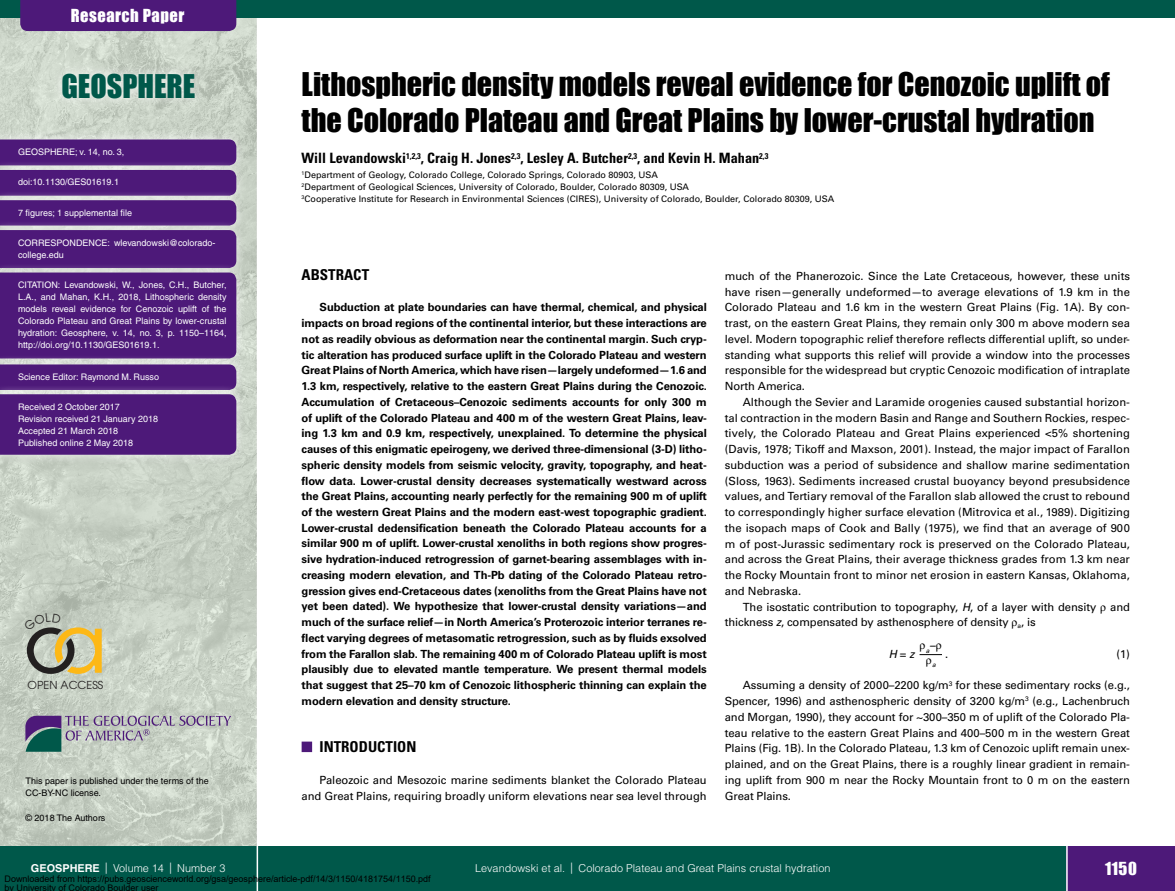
<style>
.page{position:relative;width:1175px;height:891px;background:#fff}
.page>*{position:absolute;margin:0;border:0;box-sizing:border-box;transform-origin:0 0}
.t1{font:30px/36px "Impact";color:#000}
.t2{font:30px "Impact";color:#00584a}
.t3{font:16.5px "Impact";letter-spacing:.03em;color:#fff}
.t4{font:700 condensed 15px "Univers";color:#000}
.t5{font:700 condensed 14.25px "Univers";color:#000}
.t6{font:11.25px/15.8px "Univers";letter-spacing:-.005em;color:#000;text-align:justify}
.t7{font:700 11.25px/15.8px "Univers";letter-spacing:-.01em;color:#000;text-align:justify}
.t8{font:italic 11.25px "Univers";color:#000}
.t9{font:10.95px "Avant Garde";color:#232020}
.t10{font:300 10.8px "Helvetica";color:#fff}
.t11{font:9px/12px "Helvetica";color:#fff}
.t12{font:9px/12px "Univers";color:#000}
.t13{font:9px/9px "Arial";color:#000}
.t14{font:9px/12px "Helvetica";color:#000}
.t15{font:italic 6.6px "Univers";color:#000}
.s1{color:#4d1979}
.s2{font-style:italic}
.s3{font-style:normal}
.s4{font-weight:700}
.s5{font-size:11.25px}
</style>
<div class="page">
<div style="left:0;top:846px;width:1174px;height:45px;background:#00584a"></div>
<hr style="left:256px;top:0;width:2px;height:891px;background:#fff">
<div style="left:0;top:0;width:1174px;height:18px;background:#00584a"></div>
<img style="left:0;top:18px;width:256px;height:828px">
<div style="left:20px;top:0;width:216px;height:31px;background:#4d1979"></div>
<div style="left:1066px;top:846px;width:108px;height:45px;background:#4d1979"></div>
<hr style="left:1066px;top:846px;width:1px;height:45px;background:#fff">
<div style="left:302px;top:742px;width:10px;height:10px;background:#4d1979"></div>
<div style="left:53px;top:64px;width:151px;height:43px;background:#fff;opacity:.75"></div>
<div style="left:0;top:130px;width:246px;height:45px;background:#fff;opacity:.75"></div>
<div style="left:0;top:160px;width:246px;height:45px;background:#fff;opacity:.75"></div>
<div style="left:0;top:190px;width:246px;height:45px;background:#fff;opacity:.75"></div>
<div style="left:0;top:220px;width:246px;height:58px;background:#fff;opacity:.75"></div>
<div style="left:0;top:263px;width:246px;height:105px;background:#fff;opacity:.75"></div>
<svg style="left:0;top:140px;width:236px;height:215px;background:#592a81"></svg>
<div style="left:0;top:355px;width:246px;height:45px;background:#fff;opacity:.75"></div>
<div style="left:0;top:384px;width:246px;height:80px;background:#fff;opacity:.75"></div>
<svg style="left:0;top:364px;width:236px;height:91px;background:#55257f"></svg>
<svg style="left:25px;top:716px;width:206px;height:36px;background:#a2a9ad"></svg>
<svg style="left:919px;top:654px;width:23px;height:2px"></svg>
<svg style="left:24px;top:613px;width:78px;height:61px;background:#b5ae88"></svg>
<h2 class="t3" style="left:71px;top:3px;width:115px">Research Paper</h2>
<h1 class="t2" style="left:61px;top:63px;width:135px">GEOSPHERE</h1>
<p class="t11" style="left:18px;top:146px;width:161px">GEOSPHERE; v. 14, no. 3, <span class="s1">p. XXX–XXX</span></p>
<p class="t11" style="left:18px;top:176px;width:103px">doi:10.1130/GES01619.1</p>
<p class="t11" style="left:18px;top:206px;width:116px">7 figures; 1 supplemental file</p>
<p class="t11" style="left:18px;top:236px;width:199px">CORRESPONDENCE: wlevandowski@colorado&shy;college.edu</p>
<p class="t11" style="left:18px;top:279px;width:210px;text-align:justify">CITATION: Levandowski, W., Jones, C.H., Butcher, L.A., and Mahan, K.H., 2018, Lithospheric density models reveal evidence for Cenozoic uplift of the Colorado Plateau and Great Plains by lower-crustal hydration: Geosphere, v. 14, no. 3, p. 1150–1164, http://doi.org/10.1130/GES01619.1.</p>
<p class="t11" style="left:18px;top:371px;width:143px">Science Editor: Raymond M. Russo</p>
<p class="t11" style="left:18px;top:401px;width:142px">Received 2 October 2017<br>Revision received 21 January 2018<br>Accepted 21 March 2018<br>Published online 2 May 2018</p>
<p class="t9" style="left:28px;top:679px;width:77px">OPEN ACCESS</p>
<p class="t14" style="left:26px;top:775px;width:185px">This paper is published under the terms of the<br>CC‑BY-NC license.</p>
<p class="t14" style="left:26px;top:812px;width:81px">© 2018 The Authors</p>
<h1 class="t1" style="left:302px;top:66px;width:809px">Lithospheric density models reveal evidence for Cenozoic uplift of the Colorado Plateau and Great Plains by lower-crustal hydration</h1>
<p class="t5" style="left:302px;top:149px;width:468px">Will Levandowski<sup>1,2,3</sup>, Craig H. Jones<sup>2,3</sup>, Lesley A. Butcher<sup>2,3</sup>, and Kevin H. Mahan<sup>2,3</sup></p>
<p class="t12" style="left:302px;top:169px;width:534px"><sup>1</sup>Department of Geology, Colorado College, Colorado Springs, Colorado 80903, USA<br><sup>2</sup>Department of Geological Sciences, University of Colorado, Boulder, Colorado 80309, USA<br><sup>3</sup>Cooperative Institute for Research in Environmental Sciences (CIRES), University of Colorado, Boulder, Colorado 80309, USA</p>
<h3 class="t4" style="left:302px;top:265px;width:69px">ABSTRACT</h3>
<p class="t7" style="left:302px;top:300px;width:407px;text-indent:18px">Subduction at plate boundaries can have thermal, chemical, and physical impacts on broad regions of the continental interior, but these interactions are not as readily obvious as deformation near the continental margin. Such cryp&shy;tic alteration has produced surface uplift in the Colorado Plateau and western Great Plains of North America, which have risen—largely undeformed—1.6 and 1.3 km, respectively, relative to the eastern Great Plains during the Cenozoic.<br>Accumulation of Cretaceous–Cenozoic sediments accounts for only 300 m of uplift of the Colorado Plateau and 400 m of the western Great Plains, leav&shy;ing 1.3 km and 0.9 km, respectively, unexplained. To determine the physical causes of this enigmatic epeirogeny, we derived three-dimensional (3-D) litho&shy;spheric density models from seismic velocity, gravity, topography, and heat&shy;flow data. Lower-crustal density decreases systematically westward across the Great Plains, accounting nearly perfectly for the remaining 900 m of uplift of the western Great Plains and the modern east-west topographic gradient.<br>Lower-crustal dedensification beneath the Colorado Plateau accounts for a similar 900 m of uplift. Lower-crustal xenoliths in both regions show progres&shy;sive hydration-induced retrogression of garnet-bearing assemblages with in&shy;creasing modern elevation, and Th-Pb dating of the Colorado Plateau retro&shy;gression gives end-Cretaceous dates (xenoliths from the Great Plains have not yet been dated). We hypothesize that lower-crustal density variations—and much of the surface relief—in North America’s Proterozoic interior terranes re&shy;flect varying degrees of metasomatic retrogression, such as by fluids exsolved from the Farallon slab. The remaining 400 m of Colorado Plateau uplift is most plausibly due to elevated mantle temperature. We present thermal models that suggest that 25–70 km of Cenozoic lithospheric thinning can explain the modern elevation and density structure.</p>
<h3 class="t4" style="left:320px;top:738px;width:98px">INTRODUCTION</h3>
<p class="t6" style="left:302px;top:772px;width:407px;text-align:right">Paleozoic and Mesozoic marine sediments blanket the Colorado Plateau and Great Plains, requiring broadly uniform elevations near sea level through</p>
<p class="t6" style="left:724px;top:268px;width:407px">much of the Phanerozoic. Since the Late Cretaceous, however, these units have risen—generally undeformed—to average elevations of 1.9 km in the Colorado Plateau and 1.6 km in the western Great Plains (Fig. 1A). By con&shy;trast, on the eastern Great Plains, they remain only 300 m above modern sea level. Modern topographic relief therefore reflects differential uplift, so under&shy;standing what supports this relief will provide a window into the processes responsible for the widespread but cryptic Cenozoic modification of intraplate North America.</p>
<p class="t6" style="left:724px;top:394px;width:407px;text-indent:18px">Although the Sevier and Laramide orogenies caused substantial horizon&shy;tal contraction in the modern Basin and Range and Southern Rockies, respec&shy;tively, the Colorado Plateau and Great Plains experienced &lt;5% shortening (Davis, 1978; Tikoff and Maxson, 2001). Instead, the major impact of Farallon subduction was a period of subsidence and shallow marine sedimentation (Sloss, 1963). Sediments increased crustal buoyancy beyond presubsidence values, and Tertiary removal of the Farallon slab allowed the crust to rebound to correspondingly higher surface elevation (Mitrovica et al., 1989). Digitizing the isopach maps of Cook and Bally (1975), we find that an average of 900 m of post-Jurassic sedimentary rock is preserved on the Colorado Plateau, and across the Great Plains, their average thickness grades from 1.3 km near the Rocky Mountain front to minor net erosion in eastern Kansas, Oklahoma, and Nebraska.</p>
<p class="t6" style="left:725px;top:599px;width:406px;text-indent:18px">The isostatic contribution to topography, <span class="s2">H</span>, of a layer with density and thickness <span class="s2">z</span>, compensated by asthenosphere of density <sub>a</sub>, is</p>
<p class="t8" style="left:888px;top:647px;width:27px">H <span class="s3">=</span> z</p>
<p class="t15" style="left:925px;top:646px;width:12px">a<sup>−</sup></p>
<p class="t15" style="left:932px;top:661px;width:5px">a</p>
<p class="t6" style="left:945px;top:646px;width:5px">.</p>
<p class="t6" style="left:1116px;top:646px;width:15px">(1)</p>
<p class="t6" style="left:725px;top:677px;width:407px;text-indent:18px">Assuming a density of 2000–2200 kg/m<sup>3</sup> for these sedimentary rocks (e.g., Spencer, 1996) and asthenospheric density of 3200 kg/m<sup>3</sup> (e.g., Lachenbruch and Morgan, 1990), they account for ~300–350 m of uplift of the Colorado Pla&shy;teau relative to the eastern Great Plains and 400–500 m in the western Great Plains (Fig. 1B). In the Colorado Plateau, 1.3 km of Cenozoic uplift remain unex&shy;plained, and on the Great Plains, there is a roughly linear gradient in remain&shy;ing uplift from 900 m near the Rocky Mountain front to 0 m on the eastern Great Plains.</p>
<p class="t10" style="left:31px;top:862px;width:196px"><span class="s4">GEOSPHERE</span> <span class="s5">|</span> Volume 14 <span class="s5">|</span> Number 3</p>
<p class="t10" style="left:475px;top:862px;width:357px">Levandowski et al. <span class="s5">|</span> Colorado Plateau and Great Plains crustal hydration</p>
<h2 class="t3" style="left:1105px;top:856px;width:33px">1150</h2>
<p class="t13" style="left:4px;top:875px;width:428px">Downloaded from https://pubs.geoscienceworld.org/gsa/geosphere/article-pdf/14/3/1150/4181754/1150.pdf by University of Colorado Boulder user</p>
</div>
